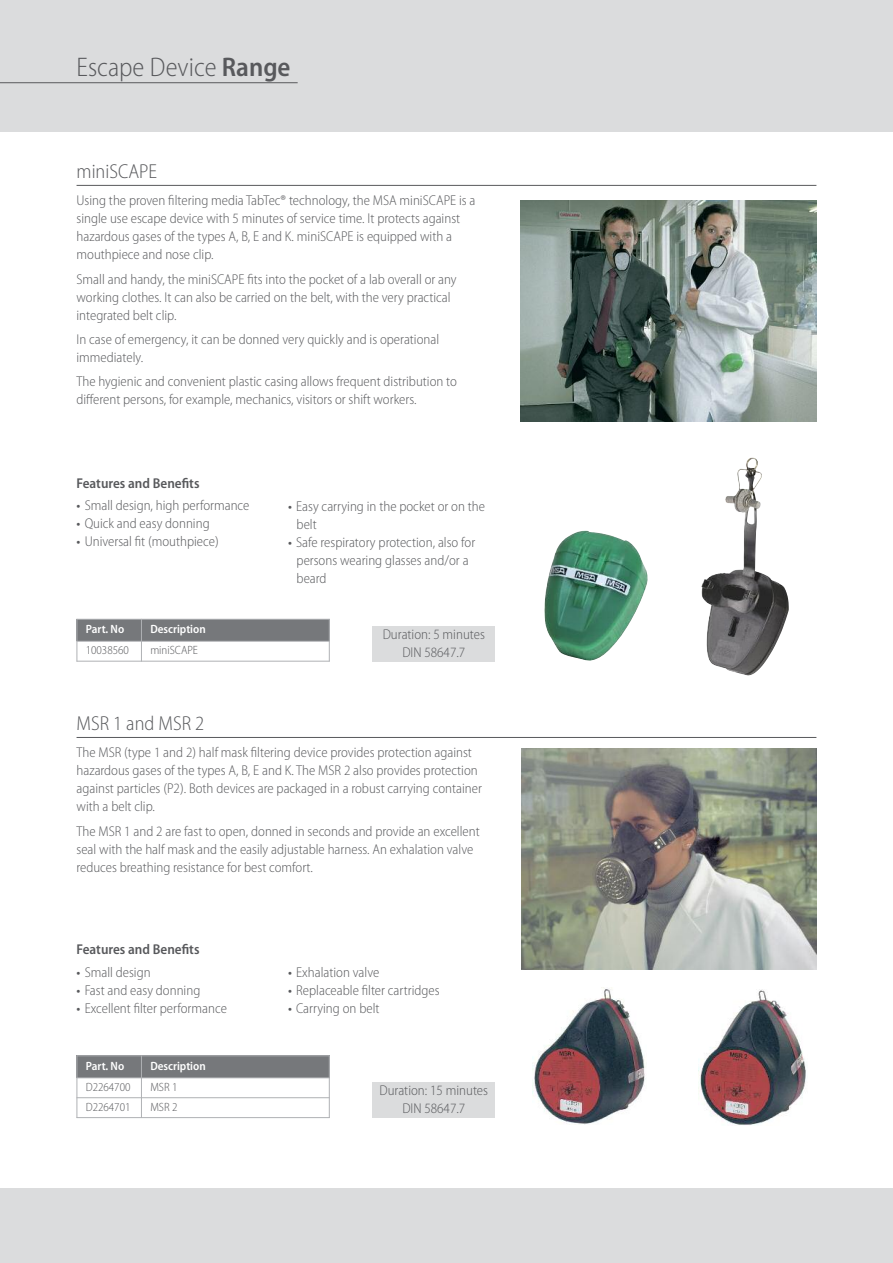
<style>
.page{position:relative;width:893px;height:1263px;background:#fff}
.page>*{position:absolute;margin:0;border:0;box-sizing:border-box;transform-origin:0 0}
.t1{font:300 semi-condensed 27px "Myriad Pro";color:#58595c}
.t2{font:300 semi-condensed 20.25px "Myriad Pro";color:#58595c}
.t3{font:300 semi-condensed 14.25px/18px "Myriad Pro";color:#58595c}
.t4{font:600 semi-condensed 14.25px "Myriad Pro";color:#58595c}
.t5{font:300 semi-condensed 12px "Myriad Pro";color:#58595c}
.t6{font:600 semi-condensed 12px "Myriad Pro";color:#fff}
.s1{font-weight:600}
.s2{font-weight:400}
</style>
<div class="page">
<div style="left:0;top:0;width:893px;height:132px;background:#dbdcdd"></div>
<div style="left:0;top:1188px;width:893px;height:75px;background:#dbdcdd"></div>
<img style="left:521px;top:200px;width:295px;height:222px">
<img style="left:544px;top:531px;width:104px;height:130px">
<img style="left:521px;top:748px;width:295px;height:222px">
<img style="left:725px;top:458px;width:64px;height:216px">
<img style="left:532px;top:987px;width:114px;height:138px">
<img style="left:700px;top:990px;width:106px;height:135px">
<div style="left:372px;top:626px;width:123px;height:36px;background:#dbdcdd"></div>
<div style="left:372px;top:1082px;width:123px;height:36px;background:#dbdcdd"></div>
<hr style="left:77px;top:185px;width:739px;height:1px;background:#58595c">
<hr style="left:0;top:82px;width:298px;height:1px;background:#58595c">
<hr style="left:77px;top:737px;width:739px;height:1px;background:#58595c">
<div style="left:77px;top:1055px;width:64px;height:23px;background:#76787b"></div>
<div style="left:141px;top:1055px;width:189px;height:23px;background:#76787b"></div>
<hr style="left:77px;top:1055px;width:1px;height:63px;background:#afb1b4">
<hr style="left:141px;top:1055px;width:1px;height:63px;background:#afb1b4">
<hr style="left:329px;top:1055px;width:1px;height:63px;background:#afb1b4">
<hr style="left:77px;top:1055px;width:253px;height:1px;background:#afb1b4">
<hr style="left:77px;top:1077px;width:253px;height:1px;background:#afb1b4">
<hr style="left:77px;top:1097px;width:253px;height:1px;background:#afb1b4">
<hr style="left:77px;top:1117px;width:253px;height:1px;background:#afb1b4">
<div style="left:77px;top:619px;width:64px;height:22px;background:#76787b"></div>
<div style="left:141px;top:619px;width:189px;height:22px;background:#76787b"></div>
<hr style="left:77px;top:619px;width:1px;height:42px;background:#afb1b4">
<hr style="left:141px;top:619px;width:1px;height:42px;background:#afb1b4">
<hr style="left:329px;top:619px;width:1px;height:42px;background:#afb1b4">
<hr style="left:77px;top:619px;width:253px;height:1px;background:#afb1b4">
<hr style="left:77px;top:641px;width:253px;height:1px;background:#afb1b4">
<hr style="left:77px;top:661px;width:253px;height:1px;background:#afb1b4">
<h1 class="t1" style="left:77px;top:52px;width:216px">Escape Device <span class="s1">Range</span></h1>
<h2 class="t2" style="left:77px;top:160px;width:82px">miniSCAPE</h2>
<p class="t3" style="left:77px;top:192px;width:400px">Using the proven filtering media TabTec® technology, the MSA miniSCAPE is a single use escape device with 5 minutes of service time. It protects against hazardous gases of the types A, B, E and K. miniSCAPE is equipped with a mouthpiece and nose clip.</p>
<p class="t3" style="left:77px;top:270px;width:382px">Small and handy, the miniSCAPE fits into the pocket of a lab overall or any working clothes. It can also be carried on the belt, with the very practical integrated belt clip.</p>
<p class="t3" style="left:77px;top:331px;width:364px">In case of emergency, it can be donned very quickly and is operational immediately.</p>
<p class="t3" style="left:77px;top:373px;width:382px">The hygienic and convenient plastic casing allows frequent distribution to different persons, for example, mechanics, visitors or shift workers.</p>
<p class="t4" style="left:77px;top:475px;width:124px">Features and Benefits</p>
<p class="t3" style="left:77px;top:496px;width:174px"><span class="s2">•</span> Small design, high performance</p>
<p class="t3" style="left:77px;top:514px;width:135px"><span class="s2">•</span> Quick and easy donning</p>
<p class="t3" style="left:77px;top:532px;width:144px"><span class="s2">•</span> Universal fit (mouthpiece)</p>
<p class="t6" style="left:86px;top:623px;width:40px">Part. No</p>
<p class="t6" style="left:150px;top:623px;width:57px">Description</p>
<p class="t5" style="left:86px;top:644px;width:45px">10038560</p>
<p class="t5" style="left:150px;top:644px;width:49px">miniSCAPE</p>
<h2 class="t2" style="left:77px;top:712px;width:129px">MSR 1 and MSR 2</h2>
<p class="t3" style="left:297px;top:497px;width:190px;text-indent:-9px"><span class="s2">•</span> Easy carrying in the pocket or on the belt</p>
<p class="t3" style="left:297px;top:533px;width:180px;text-indent:-9px"><span class="s2">•</span> Safe respiratory protection, also for persons wearing glasses and/or a beard</p>
<p class="t3" style="left:383px;top:625px;width:104px;text-align:center">Duration: 5 minutes<br>DIN 58647.7</p>
<p class="t3" style="left:77px;top:744px;width:407px">The MSR (type 1 and 2) half mask filtering device provides protection against hazardous gases of the types A, B, E and K. The MSR 2 also provides protection against particles (P2). Both devices are packaged in a robust carrying container with a belt clip.</p>
<p class="t3" style="left:77px;top:822px;width:405px">The MSR 1 and 2 are fast to open, donned in seconds and provide an excellent seal with the half mask and the easily adjustable harness. An exhalation valve reduces breathing resistance for best comfort.</p>
<p class="t4" style="left:77px;top:942px;width:124px">Features and Benefits</p>
<p class="t3" style="left:77px;top:963px;width:76px"><span class="s2">•</span> Small design</p>
<p class="t3" style="left:77px;top:981px;width:125px"><span class="s2">•</span> Fast and easy donning</p>
<p class="t3" style="left:77px;top:999px;width:152px"><span class="s2">•</span> Excellent filter performance</p>
<p class="t6" style="left:86px;top:1059px;width:40px">Part. No</p>
<p class="t6" style="left:150px;top:1059px;width:57px">Description</p>
<p class="t5" style="left:86px;top:1080px;width:46px">D2264700</p>
<p class="t5" style="left:150px;top:1080px;width:29px">MSR 1</p>
<p class="t5" style="left:86px;top:1100px;width:46px">D2264701</p>
<p class="t5" style="left:150px;top:1100px;width:29px">MSR 2</p>
<p class="t3" style="left:288px;top:963px;width:93px"><span class="s2">•</span> Exhalation valve</p>
<p class="t3" style="left:288px;top:981px;width:153px"><span class="s2">•</span> Replaceable filter cartridges</p>
<p class="t3" style="left:288px;top:999px;width:93px"><span class="s2">•</span> Carrying on belt</p>
<p class="t3" style="left:380px;top:1081px;width:110px;text-align:center">Duration: 15 minutes<br>DIN 58647.7</p>
</div>
